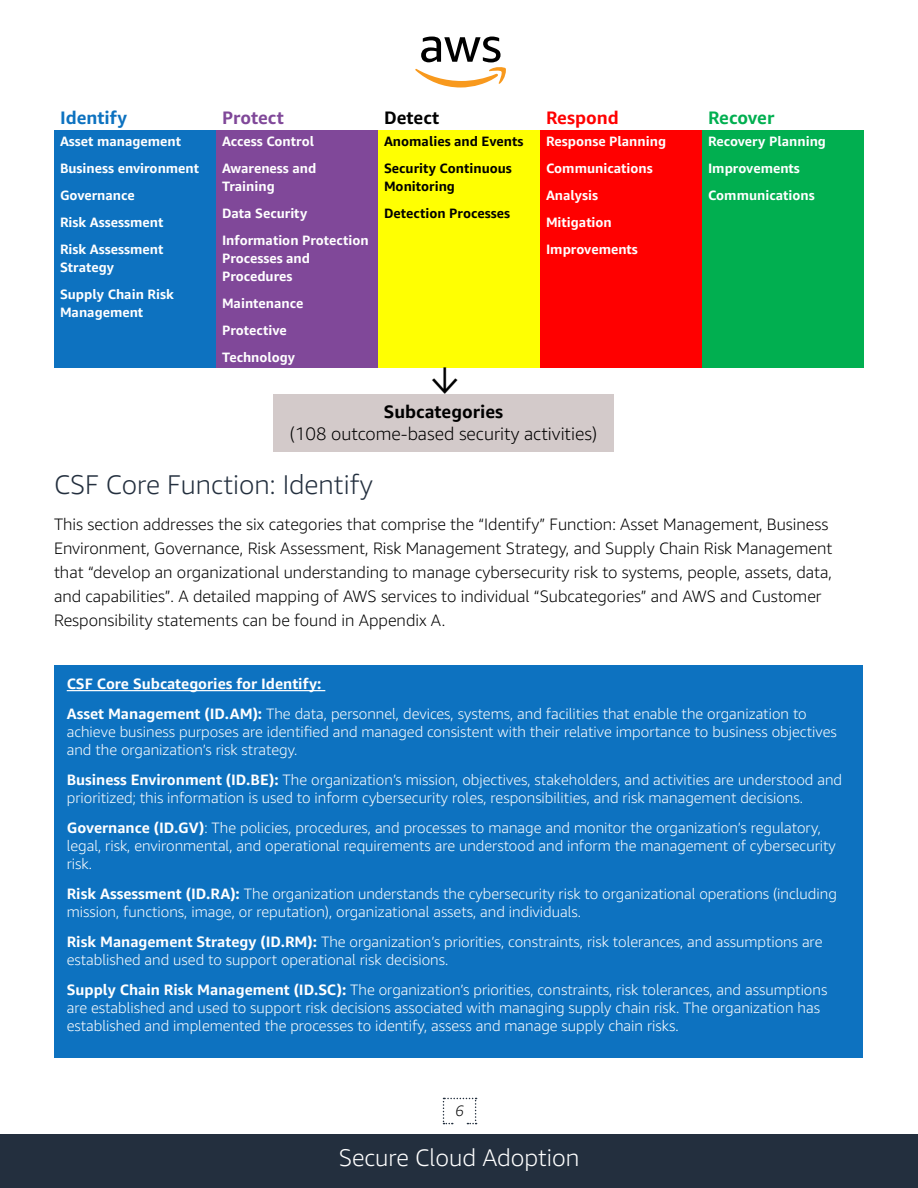
<style>
.page{position:relative;width:918px;height:1188px;background:#fff}
.page>*{position:absolute;margin:0;border:0;box-sizing:border-box;transform-origin:0 0}
.t1{font:45px "Minion Pro";color:#000}
.t2{font:300 27px "Amazon Ember";color:#232f3e}
.t3{font:300 24px "Amazon Ember";color:#fff}
.t4{font:300 18px "Amazon Ember";color:#000}
.t5{font:700 18px "Amazon Ember";color:#000}
.t6{font:700 18px "Amazon Ember";color:#0d72c0}
.t7{font:700 18px "Amazon Ember";color:#804899}
.t8{font:700 18px "Amazon Ember";color:#f00}
.t9{font:700 18px "Amazon Ember";letter-spacing:-.01em;color:#01af50}
.t10{font:300 16.5px/24px "Amazon Ember";color:#000}
.t11{font:300 15px/18px "Amazon Ember";color:#fff}
.t12{font:italic 300 15px "Amazon Ember";color:#000}
.t13{font:700 13.5px/27px "Amazon Ember";color:#fff}
.t14{font:700 13.5px/27px "Amazon Ember";color:#000}
.s1{font-weight:700}
</style>
<div class="page">
<div style="left:0;top:1134px;width:918px;height:54px;background:#232f3e"></div>
<svg style="left:443px;top:1098px;width:34px;height:26px"></svg>
<svg style="left:415px;top:37px;width:91px;height:51px"></svg>
<div style="left:54px;top:130px;width:162px;height:238px;background:#0d72c0"></div>
<div style="left:216px;top:130px;width:162px;height:238px;background:#804899"></div>
<div style="left:378px;top:130px;width:162px;height:238px;background:#ffff02"></div>
<div style="left:540px;top:130px;width:162px;height:238px;background:#f00"></div>
<div style="left:702px;top:130px;width:162px;height:238px;background:#01af50"></div>
<div style="left:273px;top:394px;width:341px;height:57px;background:#d3caca"></div>
<div style="left:54px;top:665px;width:808px;height:393px;background:#0d72c0"></div>
<hr style="left:67px;top:690px;width:258px;height:1px;background:#fff">
<p class="t6" style="left:60px;top:107px;width:69px">Identify</p>
<p class="t7" style="left:222px;top:107px;width:63px">Protect</p>
<p class="t5" style="left:384px;top:107px;width:57px">Detect</p>
<p class="t8" style="left:546px;top:107px;width:74px">Respond</p>
<p class="t9" style="left:708px;top:107px;width:68px">Recover</p>
<p class="t13" style="left:60px;top:128px;width:141px">Asset management<br>Business environment<br>Governance<br>Risk Assessment<br>Risk Assessment</p>
<p class="t13" style="left:60px;top:254px;width:115px">Strategy<br>Supply Chain Risk</p>
<p class="t13" style="left:60px;top:299px;width:85px">Management</p>
<p class="t14" style="left:384px;top:128px;width:141px">Anomalies and Events<br>Security Continuous</p>
<p class="t14" style="left:384px;top:173px;width:128px">Monitoring<br>Detection Processes</p>
<p class="t13" style="left:546px;top:128px;width:122px">Response Planning<br>Communications<br>Analysis<br>Mitigation<br>Improvements</p>
<p class="t13" style="left:708px;top:128px;width:119px">Recovery Planning<br>Improvements<br>Communications</p>
<p class="t13" style="left:222px;top:128px;width:96px">Access Control<br>Awareness and</p>
<p class="t13" style="left:222px;top:173px;width:148px">Training<br>Data Security<br>Information Protection</p>
<p class="t13" style="left:222px;top:249px;width:90px;line-height:18px">Processes and<br>Procedures</p>
<p class="t13" style="left:222px;top:290px;width:83px">Maintenance<br>Protective<br>Technology</p>
<h1 class="t1" style="left:478px;top:366px;width:31px;rotate:90deg">→</h1>
<p class="t5" style="left:384px;top:400px;width:121px">Subcategories</p>
<p class="t4" style="left:290px;top:422px;width:309px">(108 outcome-based security activities)</p>
<h2 class="t2" style="left:54px;top:468px;width:320px">CSF Core Function: Identify</h2>
<p class="t10" style="left:54px;top:512px;width:780px">This section addresses the six categories that comprise the “Identify” Function: Asset Management, Business Environment, Governance, Risk Assessment, Risk Management Strategy, and Supply Chain Risk Management that “develop an organizational understanding to manage cybersecurity risk to systems, people, assets, data, and capabilities”. A detailed mapping of AWS services to individual “Subcategories” and AWS and Customer Responsibility statements can be found in Appendix A.</p>
<p class="t11" style="left:67px;top:669px;width:742px;line-height:30px"><span class="s1">CSF Core Subcategories for Identify:<br>Asset Management (ID.AM):</span> The data, personnel, devices, systems, and facilities that enable the organization to</p>
<p class="t11" style="left:67px;top:723px;width:772px">achieve business purposes are identified and managed consistent with their relative importance to business objectives and the organization’s risk strategy.</p>
<p class="t11" style="left:67px;top:771px;width:777px"><span class="s1">Business Environment (ID.BE):</span> The organization’s mission, objectives, stakeholders, and activities are understood and prioritized; this information is used to inform cybersecurity roles, responsibilities, and risk management decisions.</p>
<p class="t11" style="left:67px;top:819px;width:771px"><span class="s1">Governance (ID.GV)</span>: The policies, procedures, and processes to manage and monitor the organization’s regulatory, legal, risk, environmental, and operational requirements are understood and inform the management of cybersecurity risk.</p>
<p class="t11" style="left:67px;top:885px;width:772px"><span class="s1">Risk Assessment (ID.RA):</span> The organization understands the cybersecurity risk to organizational operations (including mission, functions, image, or reputation), organizational assets, and individuals.</p>
<p class="t11" style="left:67px;top:933px;width:757px"><span class="s1">Risk Management Strategy (ID.RM):</span> The organization’s priorities, constraints, risk tolerances, and assumptions are established and used to support operational risk decisions.</p>
<p class="t11" style="left:67px;top:981px;width:762px"><span class="s1">Supply Chain Risk Management (ID.SC):</span> The organization’s priorities, constraints, risk tolerances, and assumptions are established and used to support risk decisions associated with managing supply chain risk. The organization has established and implemented the processes to identify, assess and manage supply chain risks.</p>
<p class="t12" style="left:455px;top:1101px;width:10px">6</p>
<h3 class="t3" style="left:339px;top:1142px;width:242px">Secure Cloud Adoption</h3>
</div>
